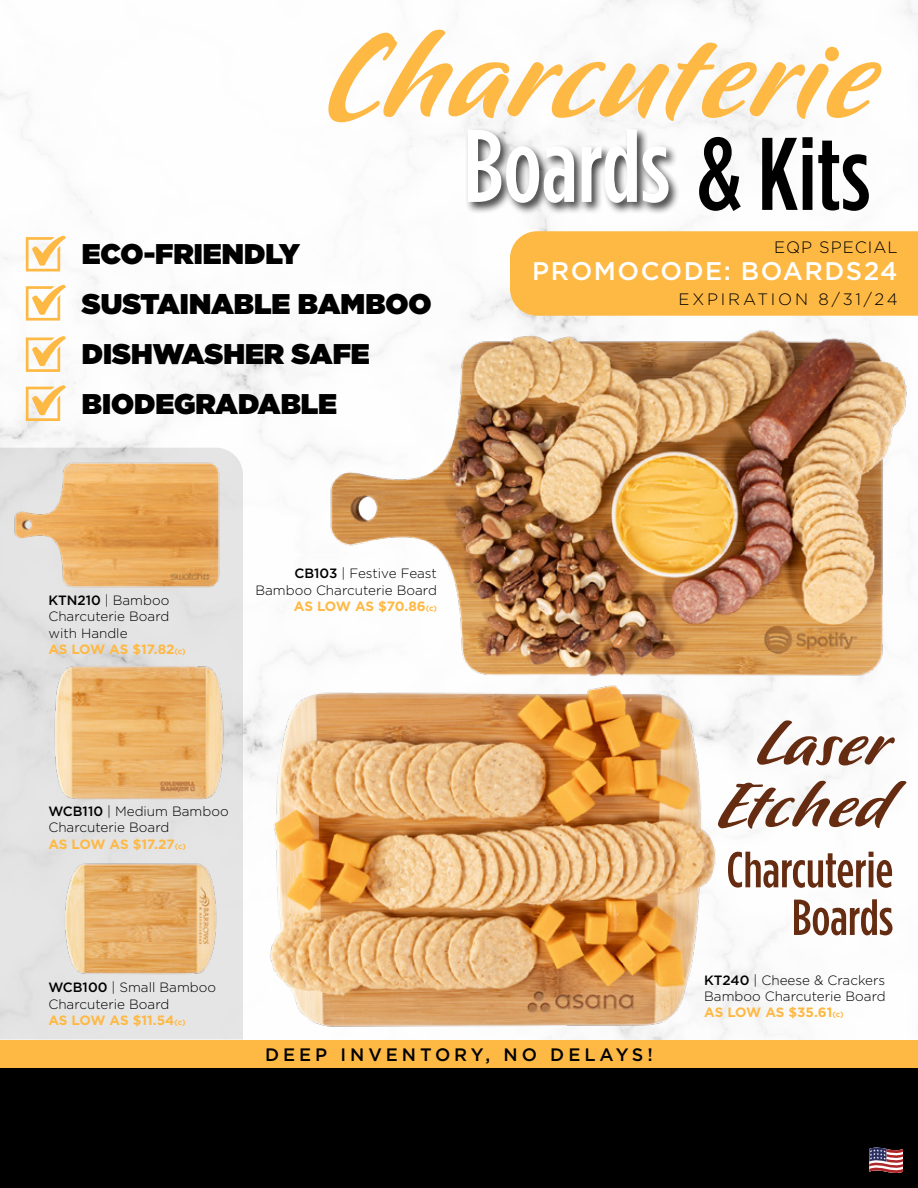
<style>
.page{position:relative;width:918px;height:1188px;background:#fff}
.page>*{position:absolute;margin:0;border:0;box-sizing:border-box;transform-origin:0 0}
.t1{font:900 143.55px "Pooper";color:#feb945;scale:.96 1}
.t2{font:500 102.9px "Gotham Condensed";color:#fff}
.t3{font:900 75.3px/61.7px "Pooper";color:#662c11;text-align:center}
.t4{font:500 50.55px/47.7px "Gotham Condensed";color:#662c11;text-align:right}
.t5{font:900 28.5px/50.2px "Gotham";color:#000}
.t6{font:500 25.5px "Gotham";letter-spacing:.06em;color:#fff}
.t7{font:500 18px "Gotham";letter-spacing:.22em;color:#000}
.t8{font:300 16.5px "Gotham";letter-spacing:.17em;color:#000}
.t9{font:300 16.5px "Gotham";letter-spacing:.06em;color:#000}
.t10{font:300 13.5px/16.2px "Gotham";color:#000}
.s1{color:#000}
.s2{font-weight:500}
.s3{font-weight:700;color:#feb945}
.s4{font-weight:700;font-size:7.8px;color:#feb945}
</style>
<div class="page">
<img style="left:0;top:0;width:918px;height:1040px">
<div style="left:510px;top:231px;width:408px;height:85px;background:#feb945"></div>
<div style="left:0;top:1040px;width:918px;height:33px;background:#feb945"></div>
<div style="left:0;top:1069px;width:918px;height:119px;background:#000"></div>
<svg style="left:869px;top:1147px;width:34px;height:26px"></svg>
<div style="left:465px;top:126px;width:216px;height:90px;background:#000;opacity:.75"></div>
<div style="left:0;top:448px;width:243px;height:592px;background:#e4e4e4"></div>
<img style="left:7px;top:454px;width:222px;height:141px">
<img style="left:62px;top:856px;width:155px;height:123px">
<img style="left:51px;top:661px;width:177px;height:139px">
<svg style="left:26px;top:236px;width:40px;height:35px"></svg>
<svg style="left:26px;top:285px;width:40px;height:36px"></svg>
<svg style="left:26px;top:336px;width:40px;height:36px"></svg>
<svg style="left:26px;top:385px;width:40px;height:36px"></svg>
<img style="left:228px;top:683px;width:497px;height:346px">
<img style="left:322px;top:322px;width:591px;height:356px">
<h1 class="t1" style="left:329px;top:1px;width:570px">Charcuterie</h1>
<h2 class="t2" style="left:464px;top:109px;width:408px">Boards <span class="s1">&amp; Kits</span></h2>
<h3 class="t5" style="left:82px;top:228px;width:351px">ECO-FRIENDLY<br>SUSTAINABLE BAMBOO<br>DISHWASHER SAFE<br>BIODEGRADABLE</h3>
<p class="t10" style="left:48px;top:592px;width:139px"><span class="s2">KTN210</span> | Bamboo<br>Charcuterie Board with Handle<br><span class="s3">AS LOW AS $17.82</span><span class="s4">(c)</span></p>
<p class="t10" style="left:255px;top:565px;width:183px;text-align:right"><span class="s2">CB103</span> | Festive Feast<br>Bamboo Charcuterie Board<br><span class="s3">AS LOW AS $70.86</span><span class="s4">(c)</span></p>
<p class="t10" style="left:48px;top:803px;width:182px"><span class="s2">WCB110</span> | Medium Bamboo<br>Charcuterie Board<br><span class="s3">AS LOW AS $17.27</span><span class="s4">(c)</span></p>
<p class="t10" style="left:48px;top:979px;width:169px"><span class="s2">WCB100</span> | Small Bamboo<br>Charcuterie Board<br><span class="s3">AS LOW AS $11.54</span><span class="s4">(c)</span></p>
<p class="t9" style="left:774px;top:239px;width:125px">EQP SPECIAL</p>
<h3 class="t6" style="left:532px;top:257px;width:367px">PROMOCODE: BOARDS24</h3>
<p class="t8" style="left:679px;top:290px;width:221px">EXPIRATION 8/31/24</p>
<h3 class="t3" style="left:719px;top:717px;width:172px">Laser<br>Etched</h3>
<h3 class="t4" style="left:727px;top:845px;width:168px">Charcuterie<br>Boards</h3>
<p class="t10" style="left:704px;top:972px;width:183px;text-align:justify"><span class="s2">KT240</span> | Cheese &amp; Crackers Bamboo Charcuterie Board <span class="s3">AS LOW AS $35.61</span><span class="s4">(c)</span></p>
<h3 class="t7" style="left:265px;top:1044px;width:389px">DEEP INVENTORY, NO DELAYS!</h3>
</div>
